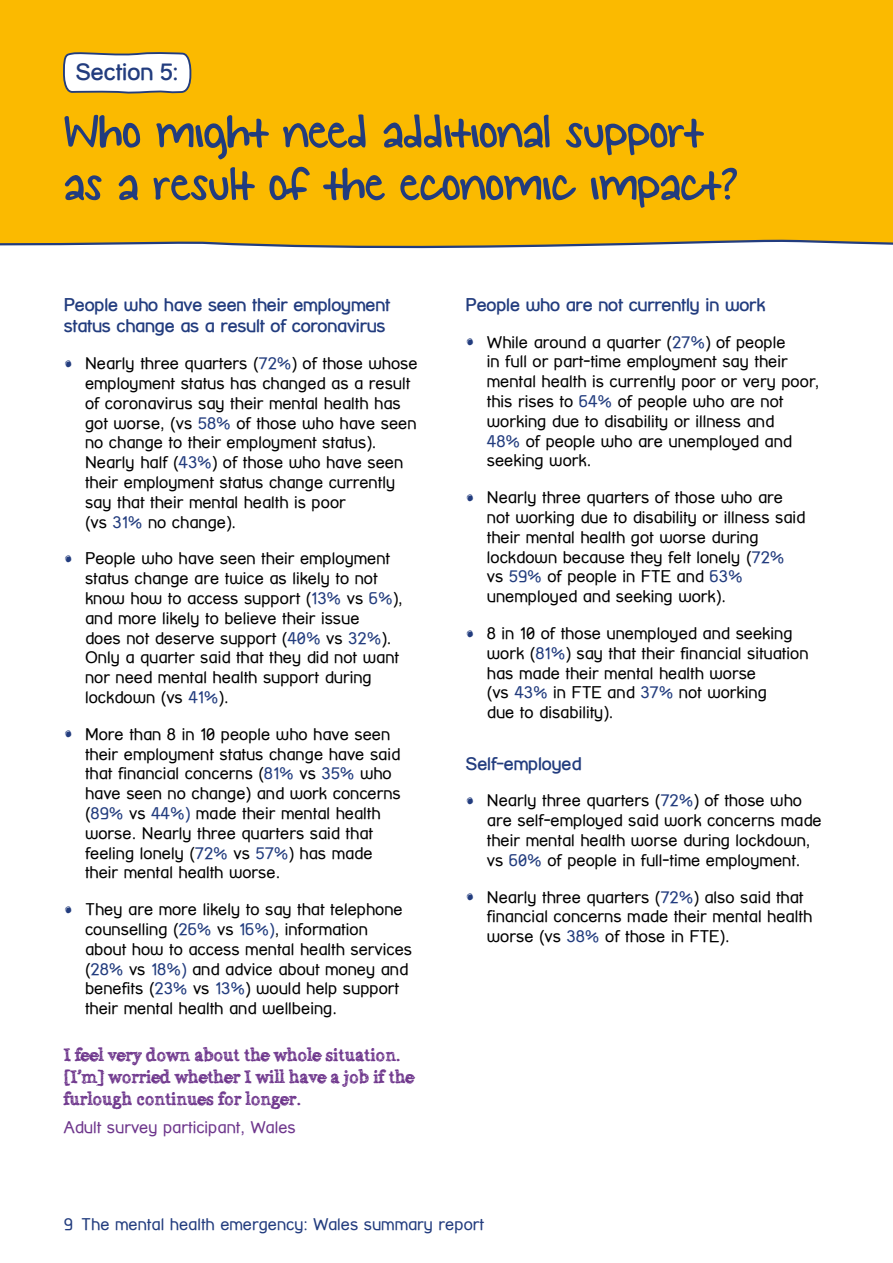
<style>
.page{position:relative;width:893px;height:1263px;background:#fff}
.page>*{position:absolute;margin:0;border:0;box-sizing:border-box;transform-origin:0 0}
.t1{font:52.5px/52.5px "KG Small Town Southern Girl";letter-spacing:-.01em;color:#223c7e}
.t2{font:700 23.4px "Street Corner";color:#223c7e}
.t3{font:700 18px/21.6px "Street Corner";letter-spacing:-.01em;color:#223c7e}
.t4{font:18px/21.6px "Alabama";color:#6e368c}
.t5{font:16.5px/19.8px "Street Corner";color:#000}
.t6{font:16.5px "Street Corner";color:#223c7e}
.t7{font:16.5px "Street Corner";color:#6e368c}
.s1{font-family:"Blockhead OT Black Face";font-size:25.5px;color:#223c7e}
.s2{color:#223c7e}
</style>
<div class="page">
<div style="left:0;top:0;width:893px;height:249px;background:#fbba00"></div>
<svg style="left:62px;top:51px;width:130px;height:44px"></svg>
<h2 class="t2" style="left:75px;top:59px;width:104px">Section 5:</h2>
<h1 class="t1" style="left:64px;top:108px;width:676px">Who might need additional support as a result of the economic impact?</h1>
<p class="t3" style="left:64px;top:294px;width:328px">People who have seen their employment status change as a result of coronavirus</p>
<p class="t5" style="left:85px;top:353px;width:334px;text-indent:-21px"><span class="s1">•</span> Nearly three quarters (<span class="s2">72%</span>) of those whose employment status has changed as a result of coronavirus say their mental health has got worse, (vs <span class="s2">58%</span> of those who have seen no change to their employment status).<br>Nearly half (<span class="s2">43%</span>) of those who have seen their employment status change currently say that their mental health is poor<br>(vs <span class="s2">31%</span> no change).</p>
<p class="t5" style="left:85px;top:549px;width:319px;text-indent:-21px"><span class="s1">•</span> People who have seen their employment status change are twice as likely to not know how to access support (<span class="s2">13%</span> vs <span class="s2">6%</span>), and more likely to believe their issue<br>does not deserve support (<span class="s2">40%</span> vs <span class="s2">32%</span>).<br>Only a quarter said that they did not want nor need mental health support during lockdown (vs <span class="s2">41%</span>).</p>
<p class="t5" style="left:85px;top:724px;width:317px;text-indent:-21px"><span class="s1">•</span> More than 8 in 10 people who have seen their employment status change have said that financial concerns (<span class="s2">81%</span> vs <span class="s2">35%</span> who have seen no change) and work concerns (<span class="s2">89%</span> vs <span class="s2">44%)</span> made their mental health worse. Nearly three quarters said that feeling lonely (<span class="s2">72%</span> vs <span class="s2">57%</span>) has made their mental health worse.</p>
<p class="t5" style="left:85px;top:899px;width:329px;text-indent:-21px"><span class="s1">•</span> They are more likely to say that telephone counselling (<span class="s2">26%</span> vs <span class="s2">16%)</span>, information about how to access mental health services (<span class="s2">28%</span> vs <span class="s2">18%)</span> and advice about money and benefits (<span class="s2">23%</span> vs <span class="s2">13%</span>) would help support their mental health and wellbeing.</p>
<p class="t4" style="left:64px;top:1045px;width:352px">I feel very down about the whole situation. [I’m] worried whether I will have a job if the furlough continues for longer.</p>
<p class="t7" style="left:64px;top:1118px;width:233px">Adult survey participant, Wales</p>
<p class="t3" style="left:466px;top:294px;width:301px">People who are not currently in work</p>
<p class="t5" style="left:487px;top:332px;width:334px;text-indent:-21px"><span class="s1">•</span> While around a quarter (<span class="s2">27%</span>) of people<br>in full or part-time employment say their mental health is currently poor or very poor, this rises to <span class="s2">64%</span> of people who are not working due to disability or illness and<br><span class="s2">48%</span> of people who are unemployed and seeking work.</p>
<p class="t5" style="left:487px;top:487px;width:320px;text-indent:-21px"><span class="s1">•</span> Nearly three quarters of those who are not working due to disability or illness said their mental health got worse during lockdown because they felt lonely (<span class="s2">72%<br></span>vs <span class="s2">59%</span> of people in FTE and <span class="s2">63% </span>unemployed and seeking work).</p>
<p class="t5" style="left:487px;top:623px;width:323px;text-indent:-21px"><span class="s1">•</span> 8 in 10 of those unemployed and seeking work (<span class="s2">81%</span>) say that their financial situation has made their mental health worse<br>(vs <span class="s2">43%</span> in FTE and <span class="s2">37%</span> not working<br>due to disability).</p>
<p class="t3" style="left:466px;top:752px;width:117px">Self-employed</p>
<p class="t5" style="left:487px;top:791px;width:336px;text-indent:-21px"><span class="s1">•</span> Nearly three quarters (<span class="s2">72%</span>) of those who are self-employed said work concerns made their mental health worse during lockdown, vs <span class="s2">60%</span> of people in full-time employment.</p>
<p class="t5" style="left:487px;top:887px;width:327px;text-indent:-21px"><span class="s1">•</span> Nearly three quarters (<span class="s2">72%</span>) also said that financial concerns made their mental health worse (vs <span class="s2">38%</span> of those in FTE).</p>
<p class="t6" style="left:64px;top:1214px;width:422px">9 The mental health emergency: Wales summary report</p>
</div>
